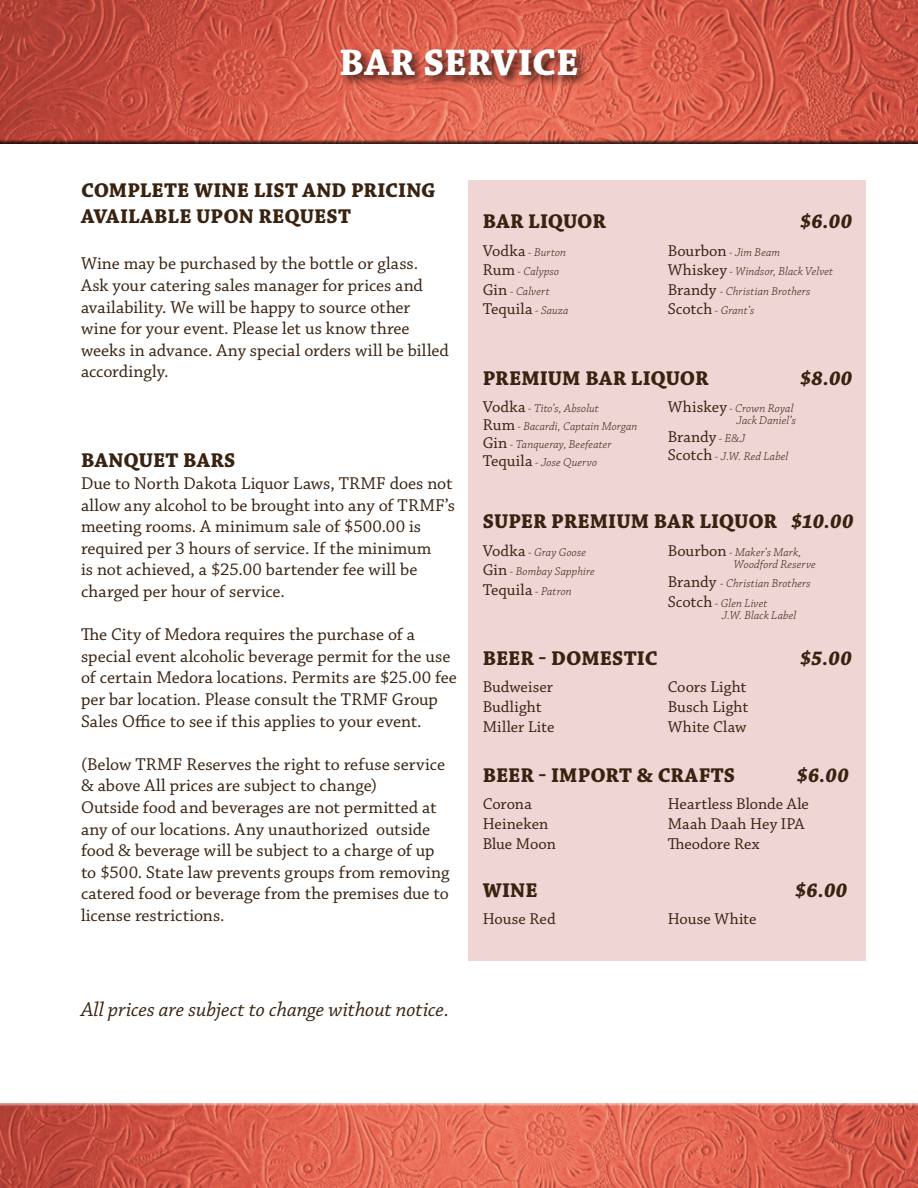
<style>
.page{position:relative;width:918px;height:1188px;background:#fff}
.page>*{position:absolute;margin:0;border:0;box-sizing:border-box;transform-origin:0 0}
.t1{font:700 39px "Chaparral Pro";letter-spacing:.025em;color:#fff}
.t2{font:700 21px/25.2px "Chaparral Pro";letter-spacing:.055em;color:#392210}
.t3{font:italic 21px "Chaparral Pro";letter-spacing:-.005em;color:#392210}
.t4{font:700 21px "Chaparral Pro";letter-spacing:.025em;color:#392210}
.t5{font:italic 700 21px "Chaparral Pro";letter-spacing:.01em;color:#392210}
.t6{font:18px/21.6px "Chaparral Pro";color:#392210}
.t7{font:16.5px/19.8px "Chaparral Pro";letter-spacing:.005em;color:#392210}
.t8{font:italic 300 12px/19.5px "Chaparral Pro";letter-spacing:.01em;color:#392210}
.s1{font-weight:400;font-style:normal;font-size:16.5px}
.s2{font-weight:300;font-style:italic;font-size:12px}
.s3{font-style:italic}
</style>
<div class="page">
<div style="left:0;top:1102px;width:918px;height:86px;background:#000;opacity:.75"></div>
<div style="left:0;top:0;width:918px;height:144px;background:#000;opacity:.75"></div>
<div style="left:468px;top:180px;width:397px;height:781px;background:#efd5d4"></div>
<div style="left:338px;top:46px;width:252px;height:42px;background:#000;opacity:.75"></div>
<h1 class="t1" style="left:339px;top:40px;width:241px">BAR SERVICE</h1>
<p class="t2" style="left:81px;top:179px;width:356px">COMPLETE WINE LIST AND PRICING<br>AVAILABLE UPON REQUEST</p>
<p class="t6" style="left:81px;top:254px;width:369px">Wine may be purchased by the bottle or glass.<br>Ask your catering sales manager for prices and availability. We will be happy to source other wine for your event. Please let us know three weeks in advance. Any special orders will be billed accordingly.</p>
<p class="t2" style="left:81px;top:449px;width:156px">BANQUET BARS</p>
<p class="t6" style="left:81px;top:473px;width:376px">Due to North Dakota Liquor Laws, TRMF does not allow any alcohol to be brought into any of TRMF’s meeting rooms. A minimum sale of $500.00 is required per 3 hours of service. If the minimum<br>is not achieved, a $25.00 bartender fee will be charged per hour of service.</p>
<p class="t6" style="left:81px;top:624px;width:377px">The City of Medora requires the purchase of a special event alcoholic beverage permit for the use of certain Medora locations. Permits are $25.00 fee per bar location. Please consult the TRMF Group Sales Office to see if this applies to your event.</p>
<p class="t6" style="left:81px;top:754px;width:370px">(Below TRMF Reserves the right to refuse service &amp; above All prices are subject to change)<br>Outside food and beverages are not permitted at any of our locations. Any unauthorized outside food &amp; beverage will be subject to a charge of up to $500. State law prevents groups from removing catered food or beverage from the premises due to license restrictions.</p>
<p class="t2" style="left:483px;top:210px;width:124px">BAR LIQUOR</p>
<p class="t5" style="left:800px;top:209px;width:54px">$6.00</p>
<p class="t8" style="left:483px;top:243px;width:85px"><span class="s1">Vodka</span> - Burton<br><span class="s1">Rum</span> - Calypso<br><span class="s1">Gin</span> - Calvert</p>
<p class="t7" style="left:483px;top:300px;width:87px">Tequila <span class="s2">- Sauza</span></p>
<p class="t8" style="left:668px;top:243px;width:167px"><span class="s1">Bourbon</span> - Jim Beam<br><span class="s1">Whiskey</span> - Windsor, Black Velvet<br><span class="s1">Brandy</span> - Christian Brothers<br><span class="s1">Scotch</span> - Grant’s</p>
<p class="t2" style="left:483px;top:366px;width:226px">PREMIUM BAR LIQUOR</p>
<p class="t5" style="left:800px;top:366px;width:54px">$8.00</p>
<p class="t8" style="left:483px;top:400px;width:156px;line-height:18px"><span class="s1">Vodka</span> - Tito’s, Absolut<br><span class="s1">Rum</span> - Bacardi, Captain Morgan<br><span class="s1">Gin</span> - Tanqueray, Beefeater<br><span class="s1">Tequila</span> - Jose Quervo</p>
<p class="t8" style="left:668px;top:403px;width:130px;line-height:12px;text-align:right"><span class="s1">Whiskey</span> - Crown Royal<br>Jack Daniel’s</p>
<p class="t7" style="left:668px;top:428px;width:79px">Brandy <span class="s2">- E&amp;J</span></p>
<p class="t8" style="left:668px;top:447px;width:122px"><span class="s1">Scotch</span> - J.W. Red Label</p>
<p class="t4" style="left:483px;top:509px;width:372px">SUPER PREMIUM BAR LIQUOR <span class="s3">$10.00</span></p>
<p class="t8" style="left:483px;top:543px;width:113px"><span class="s1">Vodka</span> - Gray Goose<br><span class="s1">Gin</span> - Bombay Sapphire</p>
<p class="t7" style="left:483px;top:580px;width:91px">Tequila <span class="s2">- Patron</span></p>
<p class="t8" style="left:734px;top:546px;width:83px;line-height:12px;text-indent:-66px"><span class="s1">Bourbon</span> - Maker’s Mark,<br>Woodford Reserve</p>
<p class="t8" style="left:668px;top:574px;width:144px"><span class="s1">Brandy</span> - Christian Brothers<br><span class="s1">Scotch</span> - Glen Livet</p>
<p class="t8" style="left:722px;top:606px;width:76px">J.W. Black Label</p>
<p class="t2" style="left:483px;top:646px;width:176px">BEER - DOMESTIC</p>
<p class="t5" style="left:800px;top:646px;width:53px">$5.00</p>
<p class="t7" style="left:483px;top:678px;width:73px">Budweiser<br>Budlight<br>Miller Lite</p>
<p class="t7" style="left:668px;top:678px;width:82px;text-align:justify">Coors Light Busch Light White Claw</p>
<p class="t2" style="left:483px;top:763px;width:254px">BEER - IMPORT &amp; CRAFTS</p>
<p class="t5" style="left:797px;top:763px;width:54px">$6.00</p>
<p class="t7" style="left:483px;top:795px;width:75px">Corona<br>Heineken<br>Blue Moon</p>
<p class="t7" style="left:668px;top:795px;width:143px">Heartless Blonde Ale<br>Maah Daah Hey IPA<br>Theodore Rex</p>
<p class="t2" style="left:483px;top:878px;width:56px">WINE</p>
<p class="t5" style="left:795px;top:878px;width:54px">$6.00</p>
<p class="t7" style="left:483px;top:910px;width:74px">House Red</p>
<p class="t7" style="left:668px;top:910px;width:90px">House White</p>
<p class="t3" style="left:81px;top:998px;width:370px">All prices are subject to change without notice.</p>
</div>
